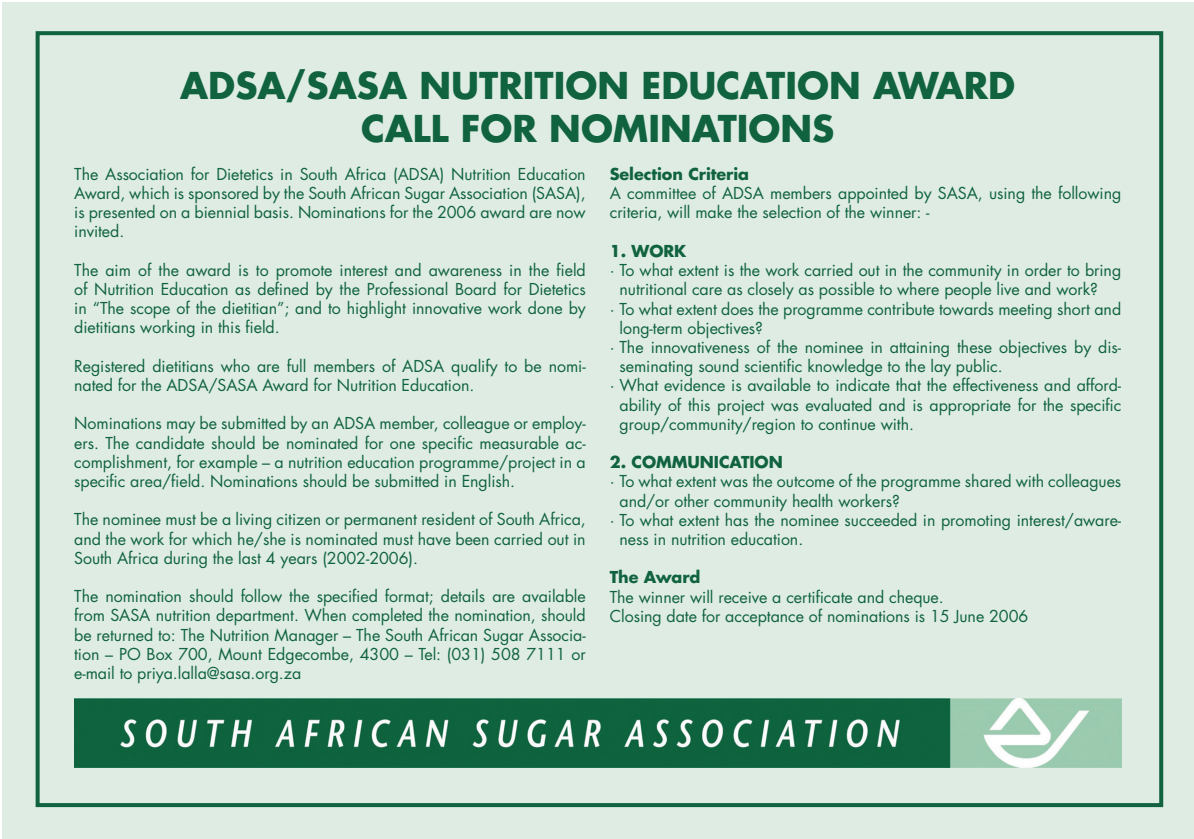
<style>
.page{position:relative;width:1194px;height:839px;background:#fff}
.page>*{position:absolute;margin:0;border:0;box-sizing:border-box;transform-origin:0 0}
.t1{font:700 36px/43.2px "Futura";color:#10633e;text-align:center}
.t2{font:16px/19.2px "Futura";letter-spacing:-.005em;color:#10633e;text-align:justify}
.t3{font:700 16px "Futura";letter-spacing:-.005em;color:#10633e}
</style>
<div class="page">
<div style="left:2px;top:2px;width:1191px;height:837px;background:#deece3"></div>
<img style="left:74px;top:698px;width:1047px;height:69px">
<div style="left:36px;top:31px;width:1127px;height:776px;border:4px solid #10633e"></div>
<h1 class="t1" style="left:180px;top:63px;width:836px">ADSA/SASA NUTRITION EDUCATION AWARD<br>CALL FOR NOMINATIONS</h1>
<p class="t2" style="left:74px;top:164px;width:513px">The Association for Dietetics in South Africa (ADSA) Nutrition Education Award, which is sponsored by the South African Sugar Association (SASA), is presented on a biennial basis. Nominations for the 2006 award are now invited.</p>
<p class="t2" style="left:74px;top:260px;width:513px">The aim of the award is to promote interest and awareness in the field of Nutrition Education as defined by the Professional Board for Dietetics in “The scope of the dietitian”; and to highlight innovative work done by dietitians working in this field.</p>
<p class="t2" style="left:74px;top:356px;width:513px">Registered dietitians who are full members of ADSA qualify to be nomi&shy;nated for the ADSA/SASA Award for Nutrition Education.</p>
<p class="t2" style="left:74px;top:414px;width:513px">Nominations may be submitted by an ADSA member, colleague or employ&shy;ers. The candidate should be nominated for one specific measurable ac&shy;complishment, for example – a nutrition education programme/project in a specific area/field. Nominations should be submitted in English.</p>
<p class="t2" style="left:74px;top:510px;width:513px">The nominee must be a living citizen or permanent resident of South Africa, and the work for which he/she is nominated must have been carried out in South Africa during the last 4 years (2002-2006).</p>
<p class="t2" style="left:74px;top:586px;width:513px">The nomination should follow the specified format; details are available from SASA nutrition department. When completed the nomination, should be returned to: The Nutrition Manager – The South African Sugar Associa&shy;tion – PO Box 700, Mount Edgecombe, 4300 – Tel: (031) 508 7111 or e-mail to priya.lalla@sasa.org.za</p>
<p class="t3" style="left:609px;top:163px;width:141px">Selection Criteria</p>
<p class="t2" style="left:609px;top:184px;width:513px">A committee of ADSA members appointed by SASA, using the following criteria, will make the selection of the winner: -</p>
<p class="t3" style="left:609px;top:240px;width:78px">1. WORK</p>
<p class="t2" style="left:609px;top:260px;width:513px">· To what extent is the work carried out in the community in order to bring</p>
<p class="t2" style="left:619px;top:280px;width:480px">nutritional care as closely as possible to where people live and work?</p>
<p class="t2" style="left:609px;top:299px;width:513px">· To what extent does the programme contribute towards meeting short and</p>
<p class="t2" style="left:619px;top:318px;width:145px">long-term objectives?</p>
<p class="t2" style="left:609px;top:337px;width:513px">· The innovativeness of the nominee in attaining these objectives by dis-</p>
<p class="t2" style="left:619px;top:356px;width:384px">seminating sound scientific knowledge to the lay public.</p>
<p class="t2" style="left:609px;top:376px;width:513px">· What evidence is available to indicate that the effectiveness and afford-</p>
<p class="t2" style="left:619px;top:395px;width:503px">ability of this project was evaluated and is appropriate for the specific</p>
<p class="t2" style="left:619px;top:414px;width:296px">group/community/region to continue with.</p>
<p class="t3" style="left:609px;top:451px;width:175px">2. COMMUNICATION</p>
<p class="t2" style="left:609px;top:472px;width:513px">· To what extent was the outcome of the programme shared with colleagues</p>
<p class="t2" style="left:619px;top:491px;width:282px">and/or other community health workers?</p>
<p class="t2" style="left:609px;top:510px;width:513px">· To what extent has the nominee succeeded in promoting interest/aware-</p>
<p class="t2" style="left:619px;top:529px;width:185px">ness in nutrition education.</p>
<p class="t3" style="left:609px;top:566px;width:92px">The Award</p>
<p class="t2" style="left:609px;top:587px;width:420px">The winner will receive a certificate and cheque.<br>Closing date for acceptance of nominations is 15 June 2006</p>
</div>
